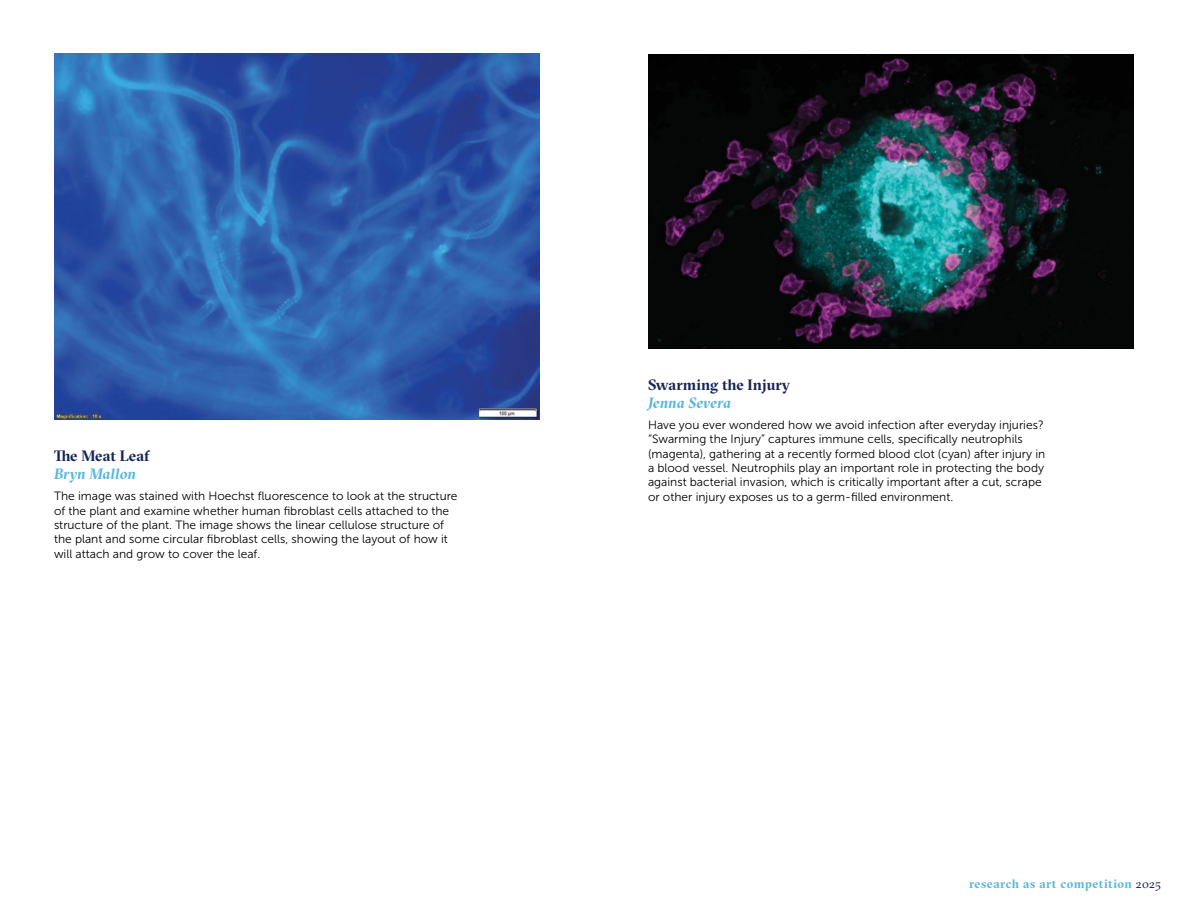
<style>
.page{position:relative;width:1188px;height:918px;background:#fff}
.page>*{position:absolute;margin:0;border:0;box-sizing:border-box;transform-origin:0 0}
.t1{font:700 15px "GT Sectra Fine";letter-spacing:.01em;color:#152456}
.t2{font:italic 700 15px "GT Sectra Fine";letter-spacing:.005em;color:#58b7dd}
.t3{font:700 12.15px "GT Sectra Fine";letter-spacing:.045em;color:#58b7dd}
.t4{font:12px/14.4px "Museo Sans 300";color:#000}
.s1{font-weight:400;color:#152456}
</style>
<div class="page">
<img style="left:54px;top:54px;width:486px;height:366px">
<img style="left:648px;top:54px;width:486px;height:294px">
<p class="t1" style="left:54px;top:447px;width:97px">The Meat Leaf</p>
<p class="t2" style="left:54px;top:465px;width:83px">Bryn Mallon</p>
<p class="t4" style="left:54px;top:489px;width:405px">The image was stained with Hoechst fluorescence to look at the structure of the plant and examine whether human fibroblast cells attached to the structure of the plant. The image shows the linear cellulose structure of the plant and some circular fibroblast cells, showing the layout of how it will attach and grow to cover the leaf.</p>
<p class="t1" style="left:648px;top:376px;width:144px">Swarming the Injury</p>
<p class="t2" style="left:648px;top:393px;width:84px">Jenna Severa</p>
<p class="t4" style="left:648px;top:417px;width:399px">Have you ever wondered how we avoid infection after everyday injuries? “Swarming the Injury” captures immune cells, specifically neutrophils (magenta), gathering at a recently formed blood clot (cyan) after injury in a blood vessel. Neutrophils play an important role in protecting the body against bacterial invasion, which is critically important after a cut, scrape or other injury exposes us to a germ-filled environment.</p>
<p class="t3" style="left:969px;top:876px;width:193px">research as art competition <span class="s1">2025</span></p>
</div>
